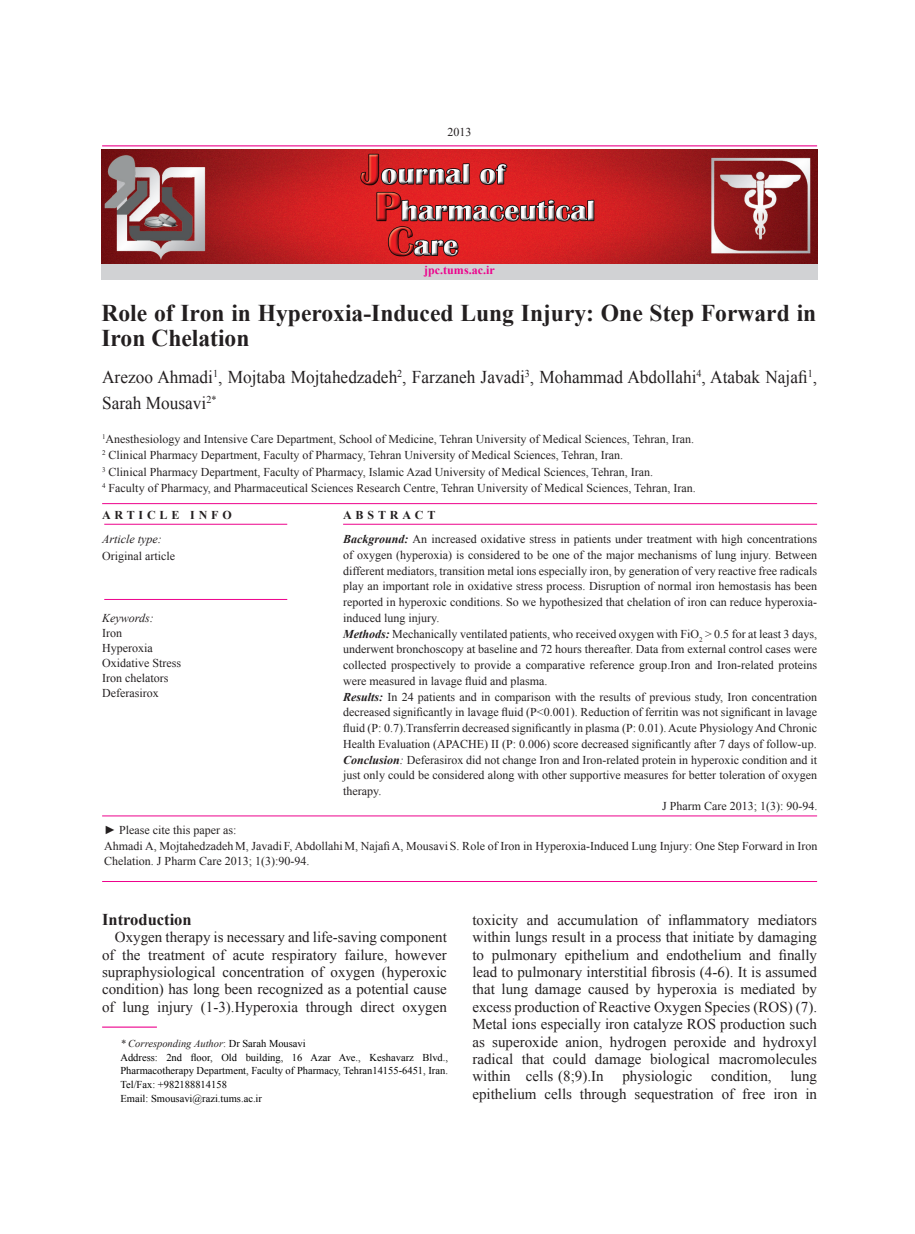
<style>
.page{position:relative;width:915px;height:1234px;background:#fff}
.page>*{position:absolute;margin:0;border:0;box-sizing:border-box;transform-origin:0 0}
.t1{font:700 24px/25.5px "Times New Roman";color:#231f20}
.t2{font:18px/25.5px "Times New Roman";color:#231f20;scale:.96 1}
.t3{font:700 16.5px "Times New Roman";color:#231f20}
.t4{font:15px/17.4px "Times New Roman";color:#231f20;text-align:justify}
.t5{font:12px/15.8px "Times New Roman";color:#231f20;text-align:justify}
.t6{font:italic 12px "Times New Roman";color:#231f20}
.t7{font:700 12px "Times New Roman";letter-spacing:.32em;color:#231f20}
.t8{font:700 12px "Times New Roman";color:#ed028c}
.t9{font:10.5px/13.5px "Times New Roman";color:#000}
.t10{font:italic 10.5px "Times New Roman";color:#231f20}
.s1{font-weight:700;font-style:italic}
.s2{font-style:italic}
.s3{font-style:normal}
.s4{font-style:normal;color:#000}
</style>
<div class="page">
<hr style="left:102px;top:145px;width:714px;height:1px;background:#ed028c">
<hr style="left:102px;top:503px;width:714px;height:1px;background:#ed028c">
<hr style="left:104px;top:523px;width:183px;height:1px;background:#ed028c">
<hr style="left:104px;top:599px;width:183px;height:1px;background:#ed028c">
<hr style="left:102px;top:1026px;width:55px;height:1px;background:#ed028c">
<hr style="left:343px;top:523px;width:473px;height:1px;background:#ed028c">
<img style="left:101px;top:149px;width:716px;height:115px">
<div style="left:101px;top:264px;width:716px;height:15px;background:#d1d2d4"></div>
<hr style="left:102px;top:880px;width:714px;height:1px;background:#ed028c">
<hr style="left:102px;top:815px;width:714px;height:1px;background:#ed028c">
<p class="t5" style="left:447px;top:124px;width:25px">2013</p>
<p class="t8" style="left:424px;top:261px;width:72px">jpc.tums.ac.ir</p>
<p class="t1" style="left:101px;top:299px;width:716px">Role of Iron in Hyperoxia-Induced Lung Injury: One Step Forward in<br>Iron Chelation</p>
<p class="t2" style="left:102px;top:364px;width:746px">Arezoo Ahmadi<sup>1</sup>, Mojtaba Mojtahedzadeh<sup>2</sup>, Farzaneh Javadi<sup>3</sup>, Mohammad Abdollahi<sup>4</sup>, Atabak Najafi<sup>1</sup>,<br>Sarah Mousavi<sup>2*</sup></p>
<p class="t5" style="left:102px;top:430px;width:593px"><sup>1</sup>Anesthesiology and Intensive Care Department, School of Medicine, Tehran University of Medical Sciences, Tehran, Iran.</p>
<p class="t5" style="left:102px;top:447px;width:522px"><sup>2</sup> Clinical Pharmacy Department, Faculty of Pharmacy, Tehran University of Medical Sciences, Tehran, Iran.</p>
<p class="t5" style="left:102px;top:463px;width:552px"><sup>3</sup> Clinical Pharmacy Department, Faculty of Pharmacy, Islamic Azad University of Medical Sciences, Tehran, Iran.</p>
<p class="t5" style="left:102px;top:480px;width:595px"><sup>4</sup> Faculty of Pharmacy, and Pharmaceutical Sciences Research Centre, Tehran University of Medical Sciences, Tehran, Iran.</p>
<p class="t7" style="left:102px;top:506px;width:131px">ARTICLE INFO</p>
<p class="t6" style="left:102px;top:530px;width:61px">Article type:</p>
<p class="t5" style="left:102px;top:547px;width:74px">Original article</p>
<p class="t7" style="left:343px;top:506px;width:94px">ABSTRACT</p>
<p class="t5" style="left:343px;top:531px;width:475px"><span class="s1">Background:</span> An increased oxidative stress in patients under treatment with high concentrations of oxygen (hyperoxia) is considered to be one of the major mechanisms of lung injury. Between different mediators, transition metal ions especially iron, by generation of very reactive free radicals play an important role in oxidative stress process. Disruption of normal iron hemostasis has been reported in hyperoxic conditions. So we hypothesized that chelation of iron can reduce hyperoxia&shy;induced lung injury.</p>
<p class="t5" style="left:343px;top:625px;width:475px"><span class="s1">Methods:</span> Mechanically ventilated patients, who received oxygen with FiO<sub>2</sub> &gt; 0.5 for at least 3 days, underwent bronchoscopy at baseline and 72 hours thereafter. Data from external control cases were collected prospectively to provide a comparative reference group.Iron and Iron-related proteins were measured in lavage fluid and plasma.</p>
<p class="t5" style="left:343px;top:688px;width:475px"><span class="s1">Results:</span> In 24 patients and in comparison with the results of previous study, Iron concentration decreased significantly in lavage fluid (P&lt;0.001). Reduction of ferritin was not significant in lavage fluid (P: 0.7).Transferrin decreased significantly in plasma (P: 0.01). Acute Physiology And Chronic Health Evaluation (APACHE) II (P: 0.006) score decreased significantly after 7 days of follow-up.</p>
<p class="t5" style="left:343px;top:751px;width:475px"><span class="s1">Conclusion</span><span class="s2">:</span> Deferasirox did not change Iron and Iron-related protein in hyperoxic condition and it just only could be considered along with other supportive measures for better toleration of oxygen therapy.</p>
<p class="t6" style="left:102px;top:609px;width:53px">Keywords:</p>
<p class="t5" style="left:102px;top:624px;width:21px">Iron</p>
<p class="t5" style="left:102px;top:639px;width:52px">Hyperoxia</p>
<p class="t5" style="left:102px;top:654px;width:80px">Oxidative Stress</p>
<p class="t5" style="left:102px;top:669px;width:68px">Iron chelators</p>
<p class="t5" style="left:102px;top:684px;width:58px">Deferasirox</p>
<p class="t5" style="left:662px;top:798px;width:157px">J Pharm Care 2013; 1(3): 90-94.</p>
<p class="t5" style="left:104px;top:821px;width:134px">► Please cite this paper as:</p>
<p class="t5" style="left:104px;top:837px;width:714px">Ahmadi A, MojtahedzadehM, JavadiF, AbdollahiM, NajafiA, MousaviS. Role of Iron in Hyperoxia-Induced Lung Injury: One Step Forward in Iron<br>Chelation. J Pharm Care 2013; 1(3):90-94.</p>
<p class="t3" style="left:102px;top:907px;width:91px">Introduction</p>
<p class="t4" style="left:102px;top:927px;width:346px;text-indent:13px">Oxygen therapy is necessary and life-saving component of the treatment of acute respiratory failure, however supraphysiological concentration of oxygen (hyperoxic condition) has long been recognized as a potential cause of lung injury (1-3).Hyperoxia through direct oxygen</p>
<p class="t10" style="left:120px;top:1036px;width:187px">* Corresponding Author<span class="s3">:</span> <span class="s4">Dr Sarah Mousavi</span></p>
<p class="t9" style="left:120px;top:1050px;width:329px">Address: 2nd floor, Old building, 16 Azar Ave., Keshavarz Blvd.,<br>Pharmacotherapy Department, Faculty of Pharmacy, Tehran14155-6451, Iran.</p>
<p class="t9" style="left:120px;top:1077px;width:108px">Tel/Fax: +982188814158</p>
<p class="t9" style="left:120px;top:1090px;width:143px">Email: Smousavi@razi.tums.ac.ir</p>
<p class="t4" style="left:472px;top:910px;width:346px">toxicity and accumulation of inflammatory mediators within lungs result in a process that initiate by damaging to pulmonary epithelium and endothelium and finally lead to pulmonary interstitial fibrosis (4-6). It is assumed that lung damage caused by hyperoxia is mediated by excess production of Reactive Oxygen Species (ROS) (7).<br>Metal ions especially iron catalyze ROS production such as superoxide anion, hydrogen peroxide and hydroxyl radical that could damage biological macromolecules within cells (8;9).In physiologic condition, lung epithelium cells through sequestration of free iron in</p>
</div>
